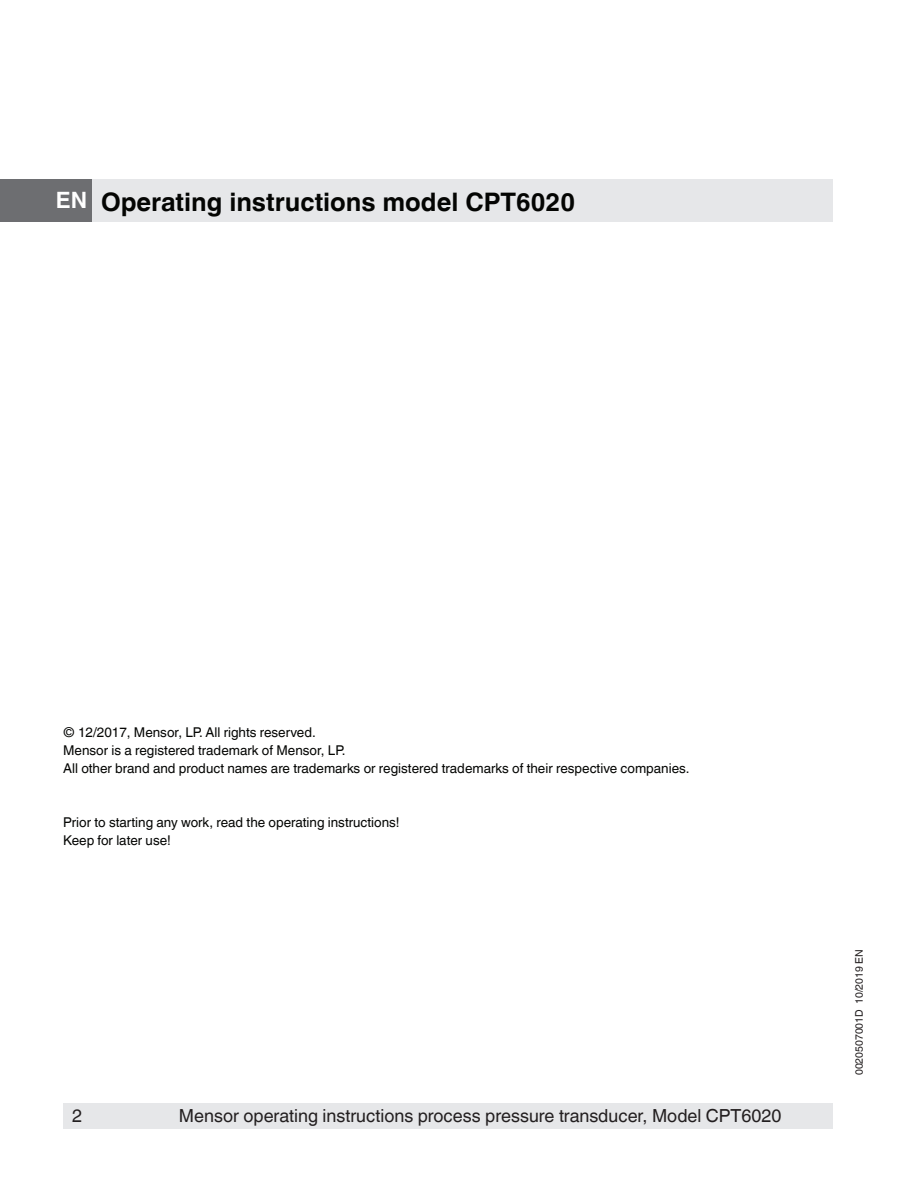
<style>
.page{position:relative;width:918px;height:1188px;background:#fff}
.page>*{position:absolute;margin:0;border:0;box-sizing:border-box;transform-origin:0 0}
.t1{font:700 25.5px "Helvetica World";color:#040503}
.t2{font:18px "Helvetica World";color:#231f20}
.t3{font:13.5px/18px "Helvetica World";color:#040503}
.t4{font:10.5px "Helvetica World";color:#231f20}
.s1{font-size:22.5px;color:#fff}
</style>
<div class="page">
<div style="left:64px;top:1103px;width:769px;height:25px;background:#e6e7e9"></div>
<div style="left:92px;top:179px;width:741px;height:42px;background:#e6e7e9"></div>
<div style="left:0;top:179px;width:92px;height:42px;background:#6d6e71"></div>
<h1 class="t1" style="left:56px;top:192px;width:521px"><span class="s1">EN</span> Operating instructions model CPT6020</h1>
<p class="t3" style="left:63px;top:724px;width:628px">© 12/2017, Mensor, LP. All rights reserved.<br>Mensor is a registered trademark of Mensor, LP.<br>All other brand and product names are trademarks or registered trademarks of their respective companies.</p>
<p class="t3" style="left:63px;top:814px;width:338px">Prior to starting any work, read the operating instructions!<br>Keep for later use!</p>
<h2 class="t2" style="left:72px;top:1109px;width:12px">2</h2>
<h2 class="t2" style="left:179px;top:1109px;width:604px">Mensor operating instructions process pressure transducer, Model CPT6020</h2>
<p class="t4" style="left:855px;top:1075px;width:128px;rotate:-90deg">0020507001D 10/2019 EN</p>
</div>
